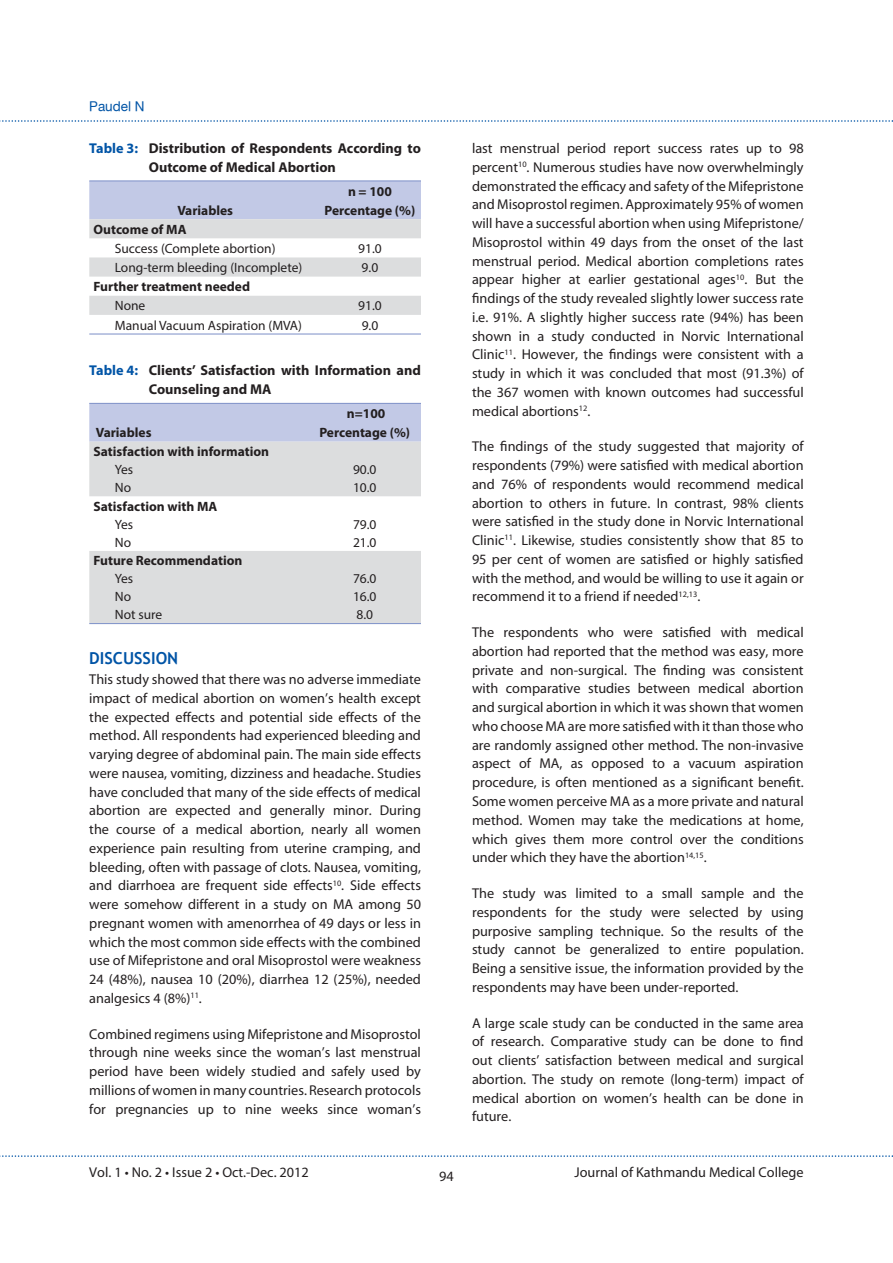
<style>
.page{position:relative;width:893px;height:1263px;background:#fff}
.page>*{position:absolute;margin:0;border:0;box-sizing:border-box;transform-origin:0 0}
.t1{font:700 16.5px "Trebuchet MS";color:#0054a6}
.t2{font:14.25px/18.8px "Myriad";color:#231f20;text-align:justify}
.t3{font:700 14.25px/18.8px "Myriad";color:#231f20}
.t4{font:14.25px "Myriad Pro";color:#231f20}
.t5{font:13.5px/18px "Myriad Pro";color:#231f20}
.t6{font:700 13.5px "Myriad Pro";color:#231f20}
.t7{font:700 13.5px "Myriad";color:#231f20}
.s1{color:#0054a6}
</style>
<div class="page">
<svg style="left:0;top:1155px;width:893px;height:2px"></svg>
<svg style="left:0;top:120px;width:893px;height:2px"></svg>
<svg style="left:89px;top:181px;width:332px;height:134px"></svg>
<hr style="left:89px;top:180px;width:332px;height:1px;background:#8294ca">
<hr style="left:89px;top:333px;width:230px;height:2px;background:#8294ca">
<hr style="left:319px;top:333px;width:102px;height:2px;background:#8294ca">
<div style="left:89px;top:404px;width:332px;height:38px;background:#c2c9e6"></div>
<svg style="left:89px;top:442px;width:332px;height:181px;fill:#dcddde"></svg>
<hr style="left:89px;top:403px;width:332px;height:1px;background:#8294ca">
<hr style="left:89px;top:623px;width:220px;height:1px;background:#8294ca">
<hr style="left:309px;top:623px;width:112px;height:1px;background:#8294ca">
<p class="t3" style="left:149px;top:140px;width:274px;text-indent:-60px"><span class="s1">Table 3:</span> Distribution of Respondents According to<br>Outcome of Medical Abortion</p>
<p class="t7" style="left:348px;top:186px;width:45px">n = 100</p>
<p class="t7" style="left:177px;top:205px;width:57px">Variables</p>
<p class="t7" style="left:325px;top:205px;width:92px">Percentage (%)</p>
<p class="t6" style="left:94px;top:224px;width:94px">Outcome of MA</p>
<p class="t5" style="left:115px;top:241px;width:162px">Success (Complete abortion)</p>
<p class="t5" style="left:358px;top:241px;width:25px">91.0</p>
<p class="t5" style="left:115px;top:260px;width:189px">Long-term bleeding (Incomplete)</p>
<p class="t5" style="left:362px;top:260px;width:18px">9.0</p>
<p class="t6" style="left:94px;top:282px;width:158px">Further treatment needed</p>
<p class="t5" style="left:115px;top:298px;width:32px">None</p>
<p class="t5" style="left:358px;top:298px;width:25px">91.0</p>
<p class="t5" style="left:115px;top:317px;width:189px">Manual Vacuum Aspiration (MVA)</p>
<p class="t5" style="left:362px;top:317px;width:18px">9.0</p>
<p class="t3" style="left:149px;top:361px;width:274px;line-height:19.8px;text-indent:-60px"><span class="s1">Table 4:</span> Clients’ Satisfaction with Information and<br>Counseling and MA</p>
<p class="t7" style="left:347px;top:408px;width:40px">n=100</p>
<p class="t7" style="left:96px;top:428px;width:57px">Variables</p>
<p class="t7" style="left:319px;top:428px;width:92px">Percentage (%)</p>
<p class="t6" style="left:94px;top:446px;width:177px">Satisfaction with information</p>
<p class="t5" style="left:115px;top:462px;width:20px">Yes<br>No</p>
<p class="t5" style="left:353px;top:462px;width:25px">90.0<br>10.0</p>
<p class="t6" style="left:94px;top:501px;width:125px">Satisfaction with MA</p>
<p class="t5" style="left:115px;top:516px;width:20px">Yes<br>No</p>
<p class="t5" style="left:353px;top:516px;width:25px">79.0<br>21.0</p>
<p class="t6" style="left:94px;top:556px;width:150px">Future Recommendation</p>
<p class="t5" style="left:115px;top:571px;width:49px">Yes<br>No<br>Not sure</p>
<p class="t5" style="left:353px;top:571px;width:25px;text-align:justify">76.0<br>16.0<br>8.0</p>
<p class="t1" style="left:89px;top:649px;width:90px">DISCUSSION</p>
<p class="t2" style="left:89px;top:671px;width:333px">This study showed that there was no adverse immediate impact of medical abortion on women’s health except the expected effects and potential side effects of the method. All respondents had experienced bleeding and varying degree of abdominal pain. The main side effects were nausea, vomiting, dizziness and headache. Studies have concluded that many of the side effects of medical abortion are expected and generally minor. During the course of a medical abortion, nearly all women experience pain resulting from uterine cramping, and bleeding, often with passage of clots. Nausea, vomiting, and diarrhoea are frequent side effects<sup>10</sup>. Side effects were somehow different in a study on MA among 50 pregnant women with amenorrhea of 49 days or less in which the most common side effects with the combined use of Mifepristone and oral Misoprostol were weakness 24 (48%), nausea 10 (20%), diarrhea 12 (25%), needed analgesics 4 (8%)<sup>11</sup>.</p>
<p class="t2" style="left:89px;top:1026px;width:333px">Combined regimens using Mifepristone and Misoprostol through nine weeks since the woman’s last menstrual period have been widely studied and safely used by millions of women in many countries. Research protocols for pregnancies up to nine weeks since woman’s</p>
<p class="t4" style="left:89px;top:1167px;width:221px">Vol. 1 • No. 2 • Issue 2 • Oct.-Dec. 2012</p>
<p class="t2" style="left:472px;top:140px;width:333px">last menstrual period report success rates up to 98 percent<sup>10</sup>. Numerous studies have now overwhelmingly demonstrated the efficacy and safety of the Mifepristone and Misoprostol regimen. Approximately 95% of women will have a successful abortion when using Mifepristone/ Misoprostol within 49 days from the onset of the last menstrual period. Medical abortion completions rates appear higher at earlier gestational ages<sup>10</sup>. But the findings of the study revealed slightly lower success rate i.e. 91%. A slightly higher success rate (94%) has been shown in a study conducted in Norvic International Clinic<sup>11</sup>. However, the findings were consistent with a study in which it was concluded that most (91.3%) of the 367 women with known outcomes had successful medical abortions<sup>12</sup>.</p>
<p class="t2" style="left:472px;top:438px;width:333px">The findings of the study suggested that majority of respondents (79%) were satisfied with medical abortion and 76% of respondents would recommend medical abortion to others in future. In contrast, 98% clients were satisfied in the study done in Norvic International Clinic<sup>11</sup>. Likewise, studies consistently show that 85 to 95 per cent of women are satisfied or highly satisfied with the method, and would be willing to use it again or recommend it to a friend if needed<sup>12,13</sup>.</p>
<p class="t2" style="left:472px;top:624px;width:333px">The respondents who were satisfied with medical abortion had reported that the method was easy, more private and non-surgical. The finding was consistent with comparative studies between medical abortion and surgical abortion in which it was shown that women who choose MA are more satisfied with it than those who are randomly assigned other method. The non-invasive aspect of MA, as opposed to a vacuum aspiration procedure, is often mentioned as a significant benefit.<br>Some women perceive MA as a more private and natural method. Women may take the medications at home, which gives them more control over the conditions under which they have the abortion<sup>14,15</sup>.</p>
<p class="t2" style="left:472px;top:885px;width:333px">The study was limited to a small sample and the respondents for the study were selected by using purposive sampling technique. So the results of the study cannot be generalized to entire population.<br>Being a sensitive issue, the information provided by the respondents may have been under-reported.</p>
<p class="t2" style="left:472px;top:1014px;width:333px">A large scale study can be conducted in the same area of research. Comparative study can be done to find out clients’ satisfaction between medical and surgical abortion. The study on remote (long-term) impact of medical abortion on women’s health can be done in future.</p>
<p class="t2" style="left:439px;top:1167px;width:16px">94</p>
<p class="t4" style="left:574px;top:1167px;width:231px">Journal of Kathmandu Medical College</p>
</div>
